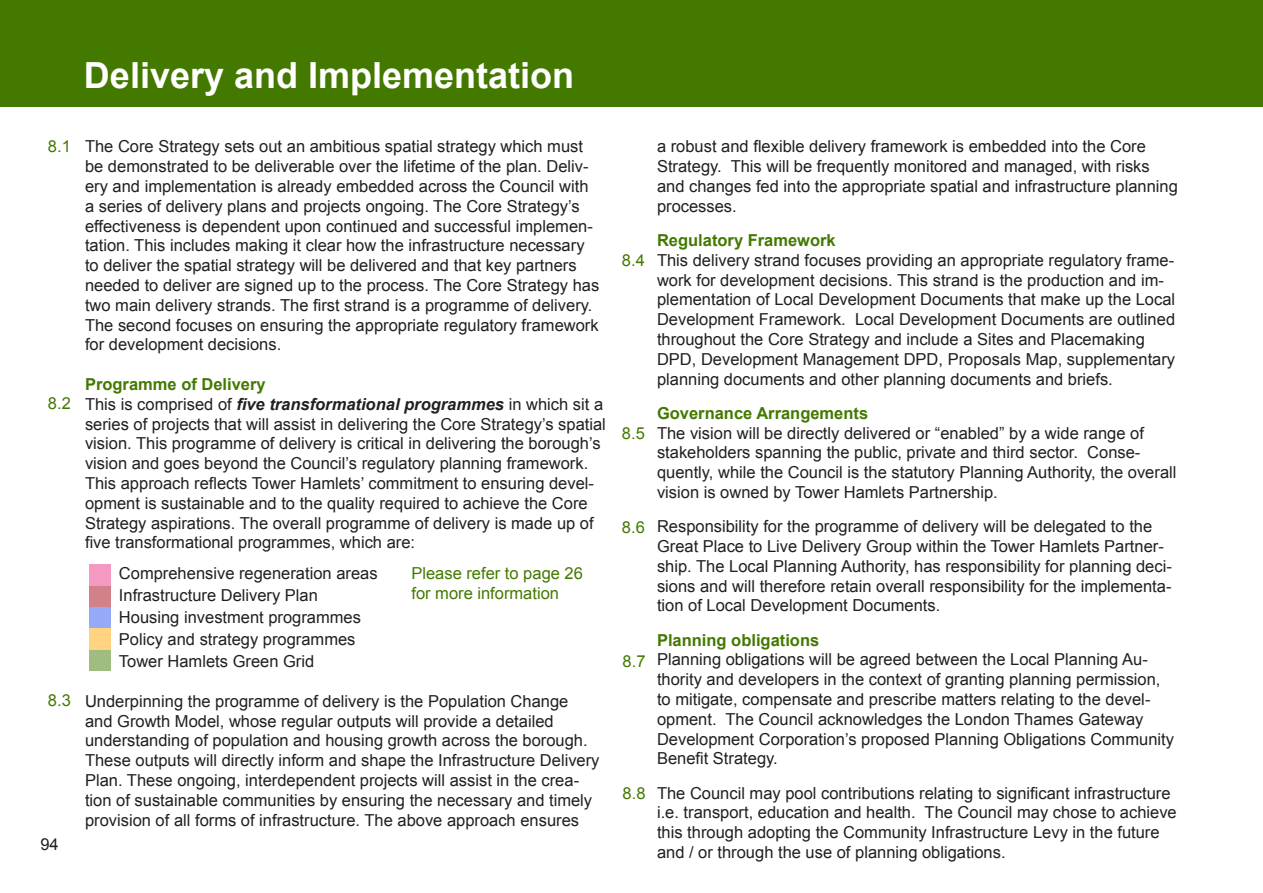
<style>
.page{position:relative;width:1263px;height:893px;background:#fff}
.page>*{position:absolute;margin:0;border:0;box-sizing:border-box;transform-origin:0 0}
.Heading_-_black{font:700 36px "Arial";color:#fff}
.t1{font:16.5px/19.8px "Arial";color:#231f20}
.t2{font:700 16.5px "Arial";color:#447900}
.t3{font:16.5px/19.8px "Arial";color:#447900}
.s1{font-weight:700;font-style:italic}
</style>
<div class="page">
<div style="left:0;top:0;width:1263px;height:107px;background:#447900"></div>
<div style="left:90px;top:586px;width:21px;height:21px;background:#d28089"></div>
<div style="left:90px;top:607px;width:21px;height:21px;background:#95a9f9"></div>
<div style="left:90px;top:650px;width:21px;height:21px;background:#a1bc80"></div>
<div style="left:90px;top:564px;width:21px;height:22px;background:#f499c2"></div>
<div style="left:90px;top:628px;width:21px;height:22px;background:#ffd380"></div>
<p class="Heading_-_black" style="left:84px;top:52px;width:492px">Delivery and Implementation</p>
<p class="t3" style="left:48px;top:137px;width:24px">8.1</p>
<p class="t3" style="left:48px;top:394px;width:24px">8.2</p>
<p class="t3" style="left:48px;top:691px;width:24px">8.3</p>
<p class="t1" style="left:40px;top:834px;width:20px">94</p>
<p class="t1" style="left:85px;top:137px;width:516px">The Core Strategy sets out an ambitious spatial strategy which must be demonstrated to be deliverable over the lifetime of the plan. Deliv&shy;ery and implementation is already embedded across the Council with a series of delivery plans and projects ongoing. The Core Strategy’s effectiveness is dependent upon continued and successful implemen&shy;tation. This includes making it clear how the infrastructure necessary to deliver the spatial strategy will be delivered and that key partners needed to deliver are signed up to the process. The Core Strategy has two main delivery strands. The first strand is a programme of delivery.<br>The second focuses on ensuring the appropriate regulatory framework for development decisions.</p>
<p class="t2" style="left:85px;top:373px;width:182px">Programme of Delivery</p>
<p class="t1" style="left:85px;top:394px;width:522px">This is comprised of <span class="s1">five transformational programmes</span> in which sit a series of projects that will assist in delivering the Core Strategy’s spatial vision. This programme of delivery is critical in delivering the borough’s vision and goes beyond the Council’s regulatory planning framework.<br>This approach reflects Tower Hamlets’ commitment to ensuring devel&shy;opment is sustainable and to the quality required to achieve the Core Strategy aspirations. The overall programme of delivery is made up of five transformational programmes, which are:</p>
<p class="t1" style="left:119px;top:563px;width:260px">Comprehensive regeneration areas</p>
<p class="t1" style="left:119px;top:585px;width:200px">Infrastructure Delivery Plan</p>
<p class="t1" style="left:119px;top:607px;width:244px">Housing investment programmes</p>
<p class="t1" style="left:119px;top:629px;width:238px">Policy and strategy programmes</p>
<p class="t1" style="left:119px;top:651px;width:197px">Tower Hamlets Green Grid</p>
<p class="t3" style="left:411px;top:563px;width:173px">Please refer to page 26 for more information</p>
<p class="t1" style="left:85px;top:691px;width:516px">Underpinning the programme of delivery is the Population Change and Growth Model, whose regular outputs will provide a detailed understanding of population and housing growth across the borough.<br>These outputs will directly inform and shape the Infrastructure Delivery Plan. These ongoing, interdependent projects will assist in the crea&shy;tion of sustainable communities by ensuring the necessary and timely provision of all forms of infrastructure. The above approach ensures</p>
<p class="t3" style="left:622px;top:251px;width:24px">8.4</p>
<p class="t3" style="left:622px;top:424px;width:24px">8.5</p>
<p class="t3" style="left:622px;top:517px;width:24px">8.6</p>
<p class="t3" style="left:622px;top:651px;width:24px">8.7</p>
<p class="t3" style="left:622px;top:784px;width:24px">8.8</p>
<p class="t1" style="left:657px;top:137px;width:522px">a robust and flexible delivery framework is embedded into the Core Strategy. This will be frequently monitored and managed, with risks and changes fed into the appropriate spatial and infrastructure planning processes.</p>
<p class="t2" style="left:657px;top:229px;width:180px">Regulatory Framework</p>
<p class="t1" style="left:657px;top:250px;width:520px">This delivery strand focuses providing an appropriate regulatory frame&shy;work for development decisions. This strand is the production and im&shy;plementation of Local Development Documents that make up the Local Development Framework. Local Development Documents are outlined throughout the Core Strategy and include a Sites and Placemaking DPD, Development Management DPD, Proposals Map, supplementary planning documents and other planning documents and briefs.</p>
<p class="t2" style="left:657px;top:402px;width:213px">Governance Arrangements</p>
<p class="t1" style="left:657px;top:423px;width:521px">The vision will be directly delivered or “enabled” by a wide range of stakeholders spanning the public, private and third sector. Conse&shy;quently, while the Council is the statutory Planning Authority, the overall vision is owned by Tower Hamlets Partnership.</p>
<p class="t1" style="left:657px;top:517px;width:516px">Responsibility for the programme of delivery will be delegated to the Great Place to Live Delivery Group within the Tower Hamlets Partner&shy;ship. The Local Planning Authority, has responsibility for planning deci&shy;sions and will therefore retain overall responsibility for the implementa&shy;tion of Local Development Documents.</p>
<p class="t2" style="left:657px;top:629px;width:164px">Planning obligations</p>
<p class="t1" style="left:657px;top:650px;width:518px">Planning obligations will be agreed between the Local Planning Au&shy;thority and developers in the context of granting planning permission, to mitigate, compensate and prescribe matters relating to the devel&shy;opment. The Council acknowledges the London Thames Gateway Development Corporation’s proposed Planning Obligations Community Benefit Strategy.</p>
<p class="t1" style="left:657px;top:783px;width:521px">The Council may pool contributions relating to significant infrastructure i.e. transport, education and health. The Council may chose to achieve this through adopting the Community Infrastructure Levy in the future and / or through the use of planning obligations.</p>
</div>
